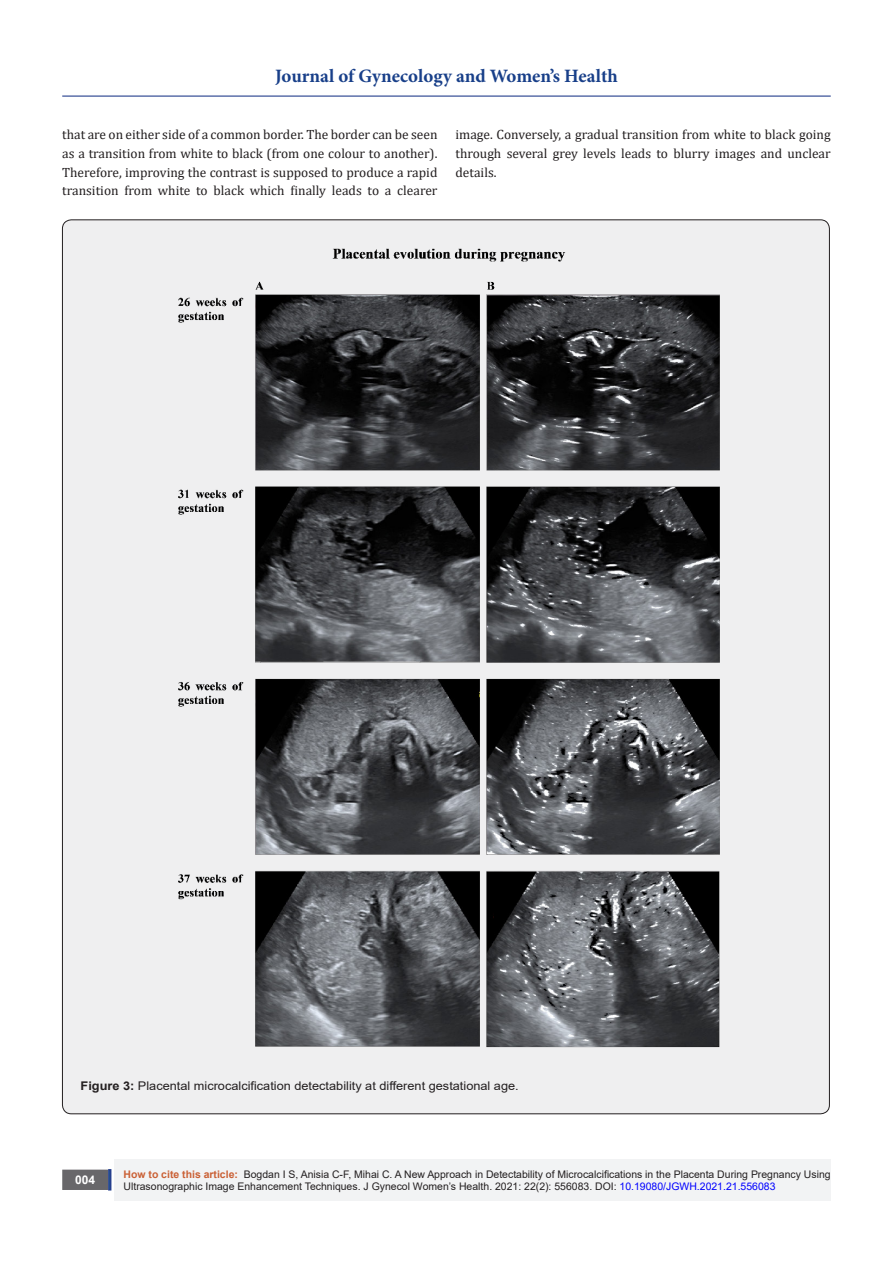
<style>
.page{position:relative;width:893px;height:1263px;background:#fff}
.page>*{position:absolute;margin:0;border:0;box-sizing:border-box;transform-origin:0 0}
.t1{font:700 18.9px "Minion Pro";color:#183f89}
.t2{font:13.5px/18.8px "Cambria";color:#231f20;text-align:justify}
.t3{font:12px "Arial";color:#231f20;scale:1.07 1}
.t4{font:700 12px "Arial";color:#fff}
.t5{font:10.5px/12.6px "Arial";color:#231f20}
.s1{font-weight:700}
.s2{font-weight:700;color:#ca6035}
.s3{color:#00f}
</style>
<div class="page">
<div style="left:63px;top:1170px;width:44px;height:19px;background:#68676a"></div>
<div style="left:62px;top:1169px;width:46px;height:21px;border:2px solid #68676a"></div>
<div style="left:108px;top:1169px;width:3px;height:21px;background:#1c6d90;border:2px solid #253f8e"></div>
<hr style="left:62px;top:96px;width:769px;height:1px;background:#253f8e">
<div style="left:115px;top:1160px;width:716px;height:41px;background:#f2f3f4"></div>
<div style="left:62px;top:220px;width:767px;height:894px;background:#efeff0;border-radius:9px"></div>
<img style="left:178px;top:248px;width:542px;height:800px">
<h1 class="t1" style="left:275px;top:63px;width:344px">Journal of Gynecology and Women’s Health</h1>
<p class="t2" style="left:62px;top:125px;width:377px">that are on either side of a common border. The border can be seen as a transition from white to black (from one colour to another).<br>Therefore, improving the contrast is supposed to produce a rapid transition from white to black which finally leads to a clearer</p>
<p class="t2" style="left:455px;top:125px;width:377px">image. Conversely, a gradual transition from white to black going through several grey levels leads to blurry images and unclear details.</p>
<p class="t3" style="left:81px;top:1077px;width:411px"><span class="s1">Figure 3:</span> Placental microcalcification detectability at different gestational age.</p>
<p class="t4" style="left:75px;top:1171px;width:22px">004</p>
<p class="t5" style="left:124px;top:1168px;width:709px"><span class="s2">How to cite this article:</span> Bogdan I S, Anisia C-F, Mihai C. A New Approach in Detectability of Microcalcifications in the Placenta During Pregnancy Using<br>Ultrasonographic Image Enhancement Techniques. J Gynecol Women’s Health. 2021: 22(2): 556083. DOI: <span class="s3">10.19080/JGWH.2021.21.556083</span></p>
</div>
